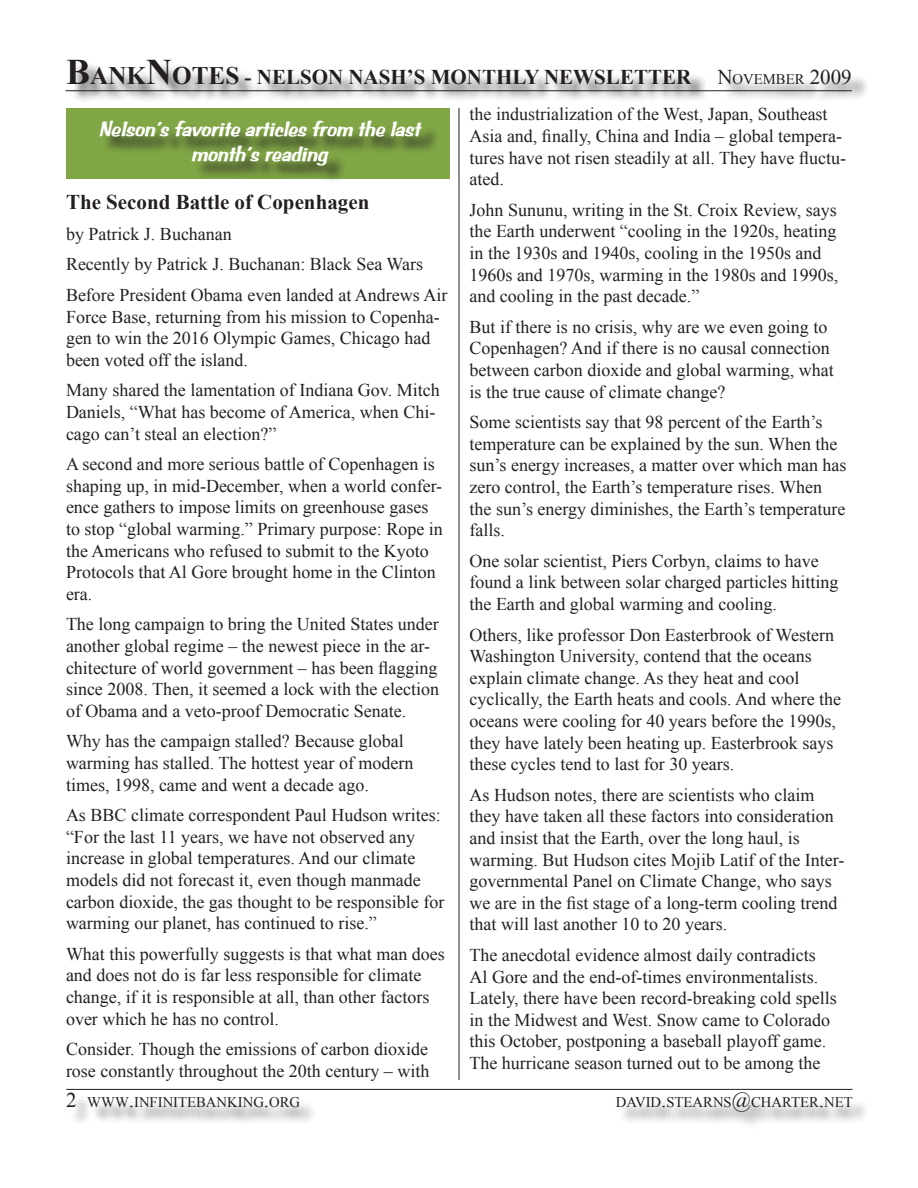
<style>
.page{position:relative;width:918px;height:1188px;background:#fff}
.page>*{position:absolute;margin:0;border:0;box-sizing:border-box;transform-origin:0 0}
.t1{font:700 25.2px "Times New Roman";color:#231f20}
.t2{font:italic 21px/25.2px "BRADDON Bold";color:#fff;text-align:center}
.t3{font:700 21px "Times New Roman";color:#231f20}
.t4{font:700 21px "Times New Roman";color:#231f20}
.t5{font:18px/21.6px "Times New Roman";color:#231f20}
.t6{font:14.7px "Times New Roman";color:#231f20}
.s1{font-size:36px}
.s2{font-size:21px}
.s3{font-weight:700;font-size:21px}
</style>
<div class="page">
<div style="left:69px;top:62px;width:798px;height:41px;background:#231f20;opacity:.75"></div>
<div style="left:68px;top:1095px;width:801px;height:34px;background:#231f20;opacity:.75"></div>
<hr style="left:459px;top:108px;width:1px;height:972px;background:#231f20">
<hr style="left:66px;top:90px;width:786px;height:1px;background:#231f20">
<hr style="left:66px;top:1089px;width:786px;height:1px;background:#231f20">
<div style="left:66px;top:108px;width:383px;height:70px;background:#80a645"></div>
<div style="left:102px;top:123px;width:336px;height:61px;background:#231f20;opacity:.75"></div>
<h1 class="t1" style="left:66px;top:58px;width:249px"><span class="s1">B</span>ANK<span class="s1">N</span>OTES <span class="s2">- NELSON</span></h1>
<p class="t4" style="left:348px;top:62px;width:15px">NAS</p>
<p class="t4" style="left:390px;top:62px;width:76px">H’S MONT</p>
<p class="t4" style="left:496px;top:62px;width:139px">HLY NEWSLETTE</p>
<p class="t6" style="left:676px;top:69px;width:177px"><span class="s3">R</span> <span class="s2">N</span>OVEMBER <span class="s2">2009</span></p>
<p class="t2" style="left:99px;top:117px;width:323px">Nelson’s favorite articles from the last month’s reading</p>
<p class="t3" style="left:66px;top:188px;width:305px">The Second Battle of Copenhagen</p>
<p class="t5" style="left:66px;top:218px;width:383px;line-height:30.6px">by Patrick J. Buchanan<br>Recently by Patrick J. Buchanan: Black Sea Wars<br>Before President Obama even landed at Andrews Air</p>
<p class="t5" style="left:66px;top:306px;width:375px">Force Base, returning from his mission to Copenha&shy;gen to win the 2016 Olympic Games, Chicago had been voted off the island.</p>
<p class="t5" style="left:66px;top:379px;width:375px">Many shared the lamentation of Indiana Gov. Mitch<br>Daniels, “What has become of America, when Chi&shy;cago can’t steal an election?”</p>
<p class="t5" style="left:66px;top:453px;width:378px">A second and more serious battle of Copenhagen is shaping up, in mid-December, when a world confer&shy;ence gathers to impose limits on greenhouse gases to stop “global warming.” Primary purpose: Rope in the Americans who refused to submit to the Kyoto Protocols that Al Gore brought home in the Clinton era.</p>
<p class="t5" style="left:66px;top:613px;width:375px">The long campaign to bring the United States under another global regime – the newest piece in the ar&shy;chitecture of world government – has been flagging since 2008. Then, it seemed a lock with the election of Obama and a veto-proof Democratic Senate.</p>
<p class="t5" style="left:66px;top:730px;width:349px">Why has the campaign stalled? Because global warming has stalled. The hottest year of modern times, 1998, came and went a decade ago.</p>
<p class="t5" style="left:66px;top:804px;width:380px">As BBC climate correspondent Paul Hudson writes: “For the last 11 years, we have not observed any increase in global temperatures. And our climate models did not forecast it, even though manmade carbon dioxide, the gas thought to be responsible for warming our planet, has continued to rise.”</p>
<p class="t5" style="left:66px;top:943px;width:380px">What this powerfully suggests is that what man does and does not do is far less responsible for climate change, if it is responsible at all, than other factors over which he has no control.</p>
<p class="t5" style="left:66px;top:1038px;width:365px">Consider. Though the emissions of carbon dioxide rose constantly throughout the 20th century – with</p>
<p class="t5" style="left:470px;top:103px;width:378px">the industrialization of the West, Japan, Southeast Asia and, finally, China and India – global tempera&shy;tures have not risen steadily at all. They have fluctu&shy;ated.</p>
<p class="t5" style="left:470px;top:199px;width:370px">John Sununu, writing in the St. Croix Review, says the Earth underwent “cooling in the 1920s, heating in the 1930s and 1940s, cooling in the 1950s and 1960s and 1970s, warming in the 1980s and 1990s, and cooling in the past decade.”</p>
<p class="t5" style="left:470px;top:316px;width:366px">But if there is no crisis, why are we even going to Copenhagen? And if there is no causal connection between carbon dioxide and global warming, what is the true cause of climate change?</p>
<p class="t5" style="left:470px;top:411px;width:379px">Some scientists say that 98 percent of the Earth’s temperature can be explained by the sun. When the sun’s energy increases, a matter over which man has zero control, the Earth’s temperature rises. When the sun’s energy diminishes, the Earth’s temperature falls.</p>
<p class="t5" style="left:470px;top:550px;width:371px">One solar scientist, Piers Corbyn, claims to have found a link between solar charged particles hitting the Earth and global warming and cooling.</p>
<p class="t5" style="left:470px;top:624px;width:373px">Others, like professor Don Easterbrook of Western Washington University, contend that the oceans explain climate change. As they heat and cool cyclically, the Earth heats and cools. And where the oceans were cooling for 40 years before the 1990s, they have lately been heating up. Easterbrook says these cycles tend to last for 30 years.</p>
<p class="t5" style="left:470px;top:784px;width:377px">As Hudson notes, there are scientists who claim they have taken all these factors into consideration and insist that the Earth, over the long haul, is warming. But Hudson cites Mojib Latif of the Inter&shy;governmental Panel on Climate Change, who says we are in the fist stage of a long-term cooling trend that will last another 10 to 20 years.</p>
<p class="t5" style="left:470px;top:944px;width:369px">The anecdotal evidence almost daily contradicts Al Gore and the end-of-times environmentalists.<br>Lately, there have been record-breaking cold spells in the Midwest and West. Snow came to Colorado this October, postponing a baseball playoff game.<br>The hurricane season turned out to be among the</p>
<p class="t6" style="left:66px;top:1093px;width:235px"><span class="s2">2</span> WWW<span class="s2">.</span>INFINITEBANKING<span class="s2">.</span>ORG</p>
<p class="t6" style="left:616px;top:1093px;width:238px">DAVID<span class="s2">.</span>STEARNS<span class="s2">@</span>CHARTER<span class="s2">.</span>NET</p>
</div>
